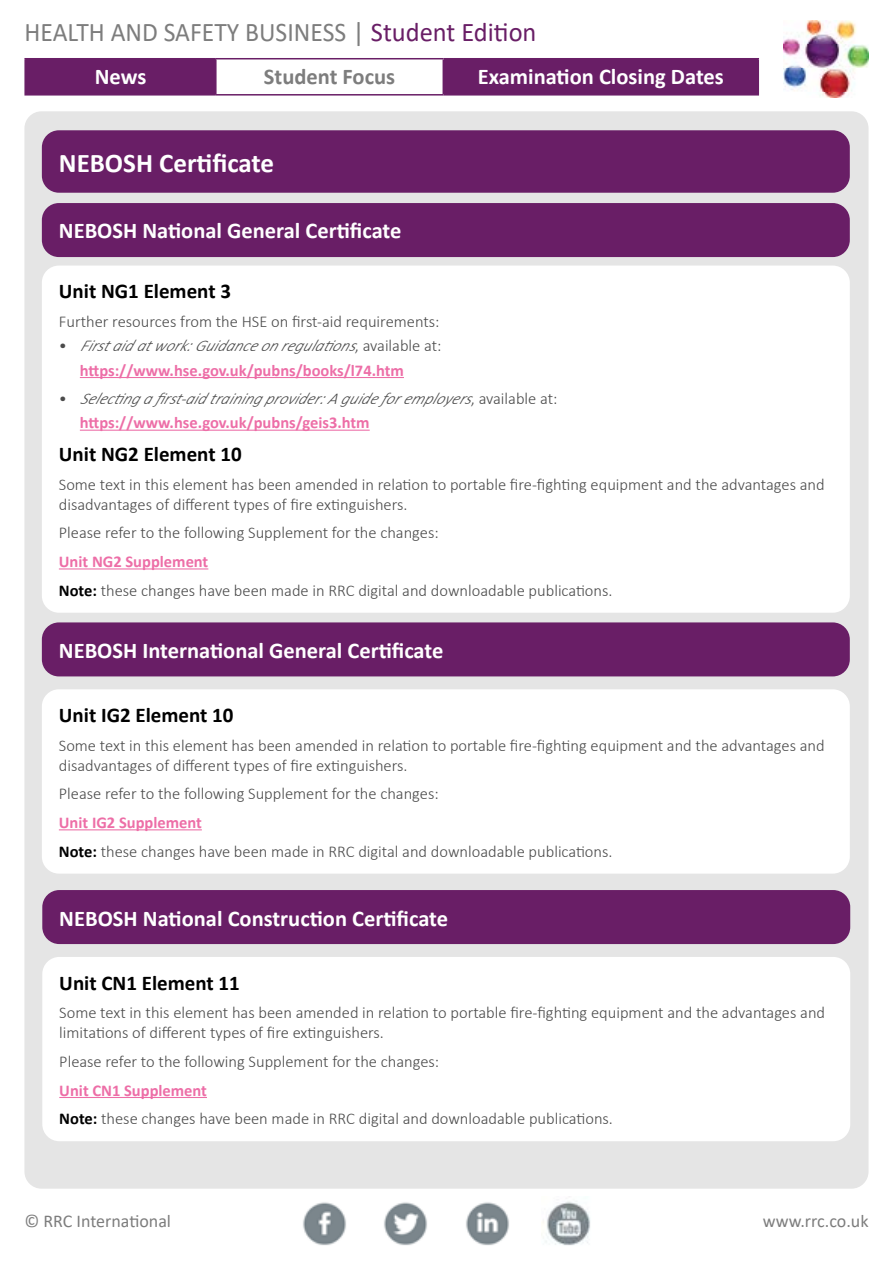
<style>
.page{position:relative;width:893px;height:1263px;background:#fff}
.page>*{position:absolute;margin:0;border:0;box-sizing:border-box;transform-origin:0 0}
.t1{font:27px "Calibri";color:#7d7d7d;scale:.95 1}
.t2{font:700 27px "Calibri";color:#fff}
.t3{font:700 22.5px "Calibri";color:#fff}
.t4{font:700 22.5px "Calibri";color:#7d7d7d}
.t5{font:700 21px "Calibri";color:#000}
.t6{font:18px "Calibri";color:#7d7d7d}
.t7{font:300 16.5px/20.1px "Calibri";color:#4b4b4b}
.t8{font:italic 300 16.5px/24px "Calibri";color:#4b4b4b}
.t9{font:700 16.5px/24.3px "Calibri";color:#ed6ea7}
.s1{color:#691e66}
.s2{font-weight:300;color:#4b4b4b}
.s3{font-weight:300;font-style:italic;color:#4b4b4b}
.s4{font-style:normal}
.s5{font-weight:700;font-style:normal;color:#ed6ea7}
.s6{font-weight:700;color:#ed6ea7}
.s7{font-weight:700;color:#000}
</style>
<div class="page">
<div style="left:24px;top:111px;width:844px;height:1078px;background:#e5e5e5;border-radius:17px"></div>
<div style="left:26px;top:59px;width:731px;height:35px;background:#691e66"></div>
<div style="left:216px;top:59px;width:227px;height:36px;background:#fff"></div>
<hr style="left:24px;top:58px;width:192px;height:1px;background:#691e66">
<hr style="left:24px;top:59px;width:2px;height:35px;background:#691e66">
<hr style="left:216px;top:58px;width:227px;height:1px;background:#691e66">
<hr style="left:443px;top:58px;width:316px;height:1px;background:#691e66">
<hr style="left:757px;top:59px;width:2px;height:35px;background:#691e66">
<hr style="left:24px;top:94px;width:192px;height:2px;background:#691e66">
<hr style="left:216px;top:94px;width:227px;height:2px;background:#691e66">
<hr style="left:443px;top:94px;width:316px;height:2px;background:#691e66">
<hr style="left:215px;top:59px;width:2px;height:35px;background:#691e66">
<hr style="left:443px;top:59px;width:1px;height:35px;background:#691e66">
<img style="left:784px;top:20px;width:84px;height:77px">
<img style="left:303px;top:1202px;width:43px;height:43px">
<img style="left:384px;top:1202px;width:43px;height:43px">
<img style="left:466px;top:1202px;width:43px;height:44px">
<img style="left:542px;top:1196px;width:48px;height:50px">
<div style="left:42px;top:266px;width:808px;height:347px;background:#fff;border-radius:17px"></div>
<hr style="left:80px;top:377px;width:324px;height:1px;background:#ed6ea7">
<hr style="left:80px;top:430px;width:290px;height:1px;background:#ed6ea7">
<hr style="left:59px;top:568px;width:149px;height:1px;background:#ed6ea7">
<div style="left:42px;top:130px;width:808px;height:63px;background:#691e66;border-radius:17px"></div>
<div style="left:42px;top:203px;width:808px;height:54px;background:#691e66;border-radius:17px"></div>
<div style="left:42px;top:689px;width:808px;height:185px;background:#fff;border-radius:17px"></div>
<hr style="left:59px;top:829px;width:143px;height:1px;background:#ed6ea7">
<div style="left:42px;top:957px;width:808px;height:184px;background:#fff;border-radius:17px"></div>
<hr style="left:59px;top:1097px;width:148px;height:1px;background:#ed6ea7">
<div style="left:42px;top:622px;width:808px;height:54px;background:#691e66;border-radius:17px"></div>
<div style="left:42px;top:890px;width:808px;height:54px;background:#691e66;border-radius:17px"></div>
<h1 class="t1" style="left:24px;top:13px;width:540px">HEALTH AND SAFETY BUSINESS | <span class="s1">Student Edition</span></h1>
<h2 class="t3" style="left:95px;top:61px;width:53px">News</h2>
<h2 class="t4" style="left:264px;top:61px;width:133px">Student Focus</h2>
<h2 class="t3" style="left:478px;top:61px;width:248px">Examination Closing Dates</h2>
<h1 class="t2" style="left:59px;top:144px;width:217px">NEBOSH Certificate</h1>
<h2 class="t3" style="left:59px;top:215px;width:344px">NEBOSH National General Certificate</h2>
<p class="t5" style="left:59px;top:276px;width:174px">Unit NG1 Element 3</p>
<p class="t7" style="left:59px;top:311px;width:382px">Further resources from the HSE on first-aid requirements:</p>
<p class="t9" style="left:80px;top:333px;width:363px;text-indent:-21px"><span class="s2">•</span> <span class="s3">Firstaidatwork:Guidanceonregulations</span><span class="s2">, a v a i l a b l e a t : </span>https://www.hse.gov.uk/pubns/books/l74.htm</p>
<p class="t8" style="left:80px;top:387px;width:479px;text-indent:-21px"><span class="s4">•</span> Selectingafirst-aidtrainingprovider:Aguideforemployers<span class="s4">, a v a i l a b l e a t : </span><span class="s5">https://www.hse.gov.uk/pubns/geis3.htm</span></p>
<p class="t5" style="left:59px;top:439px;width:184px">Unit NG2 Element 10</p>
<p class="t7" style="left:59px;top:474px;width:767px">Some text in this element has been amended in relation to portable fire-fighting equipment and the advantages and disadvantages of different types of fire extinguishers.</p>
<p class="t7" style="left:59px;top:523px;width:381px">Please refer to the following Supplement for the changes:</p>
<p class="t7" style="left:59px;top:547px;width:555px;line-height:28.7px"><span class="s6">Unit NG2 Supplement<br></span><span class="s7">Note:</span> these changes have been made in RRC digital and downloadable publications.</p>
<h2 class="t3" style="left:59px;top:634px;width:386px">NEBOSH International General Certificate</h2>
<p class="t5" style="left:59px;top:700px;width:176px">Unit IG2 Element 10</p>
<p class="t7" style="left:59px;top:735px;width:767px">Some text in this element has been amended in relation to portable fire-fighting equipment and the advantages and disadvantages of different types of fire extinguishers.</p>
<p class="t7" style="left:59px;top:784px;width:381px">Please refer to the following Supplement for the changes:</p>
<p class="t7" style="left:59px;top:808px;width:555px;line-height:28.7px"><span class="s6">Unit IG2 Supplement<br></span><span class="s7">Note:</span> these changes have been made in RRC digital and downloadable publications.</p>
<h2 class="t3" style="left:59px;top:902px;width:390px">NEBOSH National Construction Certificate</h2>
<p class="t5" style="left:59px;top:968px;width:182px">Unit CN1 Element 11</p>
<p class="t7" style="left:59px;top:1002px;width:767px">Some text in this element has been amended in relation to portable fire-fighting equipment and the advantages and limitations of different types of fire extinguishers.</p>
<p class="t7" style="left:59px;top:1051px;width:381px">Please refer to the following Supplement for the changes:</p>
<p class="t7" style="left:59px;top:1076px;width:555px;line-height:28.7px"><span class="s6">Unit CN1 Supplement<br></span><span class="s7">Note:</span> these changes have been made in RRC digital and downloadable publications.</p>
<p class="t6" style="left:24px;top:1209px;width:148px">© RRC International</p>
<p class="t6" style="left:763px;top:1209px;width:107px">www.rrc.co.uk</p>
</div>
